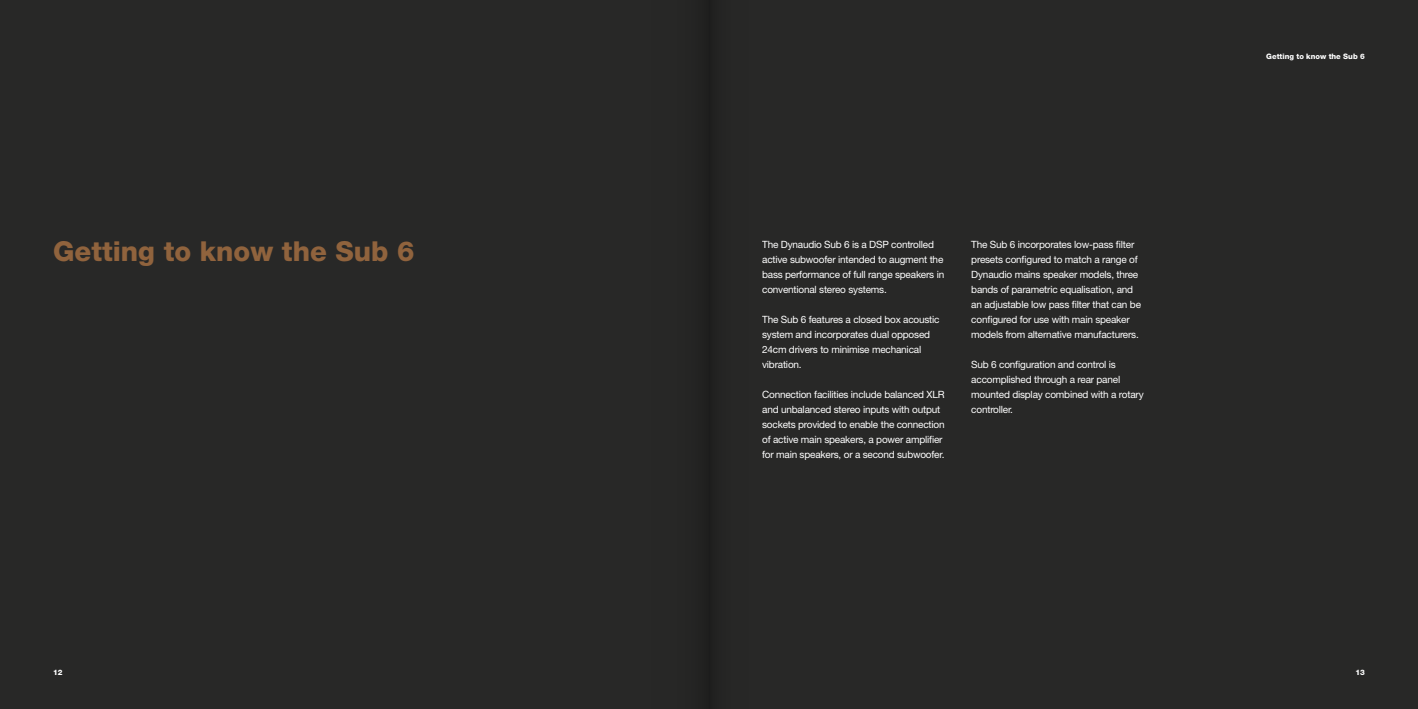
<style>
.page{position:relative;width:1418px;height:709px;background:#fff}
.page>*{position:absolute;margin:0;border:0;box-sizing:border-box;transform-origin:0 0}
.t1{font:800 27.5px "Helvetica Neue LT Std";color:#90633d}
.t2{font:10px/15px "Helvetica Neue LT Std";letter-spacing:-.02em;color:#fff}
.t3{font:800 7.5px "Helvetica Neue LT Std";color:#fff}
</style>
<div class="page">
<div style="left:0;top:0;width:1417px;height:709px;background:#282827"></div>
<h1 class="t1" style="left:53px;top:234px;width:363px">Getting to know the Sub 6</h1>
<p class="t3" style="left:53px;top:667px;width:11px">12</p>
<p class="t2" style="left:762px;top:237px;width:184px">The Dynaudio Sub 6 is a DSP controlled active subwoofer intended to augment the bass performance of full range speakers in conventional stereo systems.</p>
<p class="t2" style="left:762px;top:312px;width:179px">The Sub 6 features a closed box acoustic system and incorporates dual opposed<br>24cm drivers to minimise mechanical vibration.</p>
<p class="t2" style="left:762px;top:387px;width:184px">Connection facilities include balanced XLR and unbalanced stereo inputs with output sockets provided to enable the connection of active main speakers, a power amplifier for main speakers, or a second subwoofer.</p>
<p class="t2" style="left:971px;top:237px;width:171px">The Sub 6 incorporates low-pass filter presets configured to match a range of Dynaudio mains speaker models, three bands of parametric equalisation, and an adjustable low pass filter that can be configured for use with main speaker models from alternative manufacturers.</p>
<p class="t2" style="left:971px;top:357px;width:174px">Sub 6 configuration and control is accomplished through a rear panel mounted display combined with a rotary controller.</p>
<p class="t3" style="left:1266px;top:51px;width:100px">Getting to know the Sub 6</p>
<p class="t3" style="left:1355px;top:667px;width:11px">13</p>
</div>
